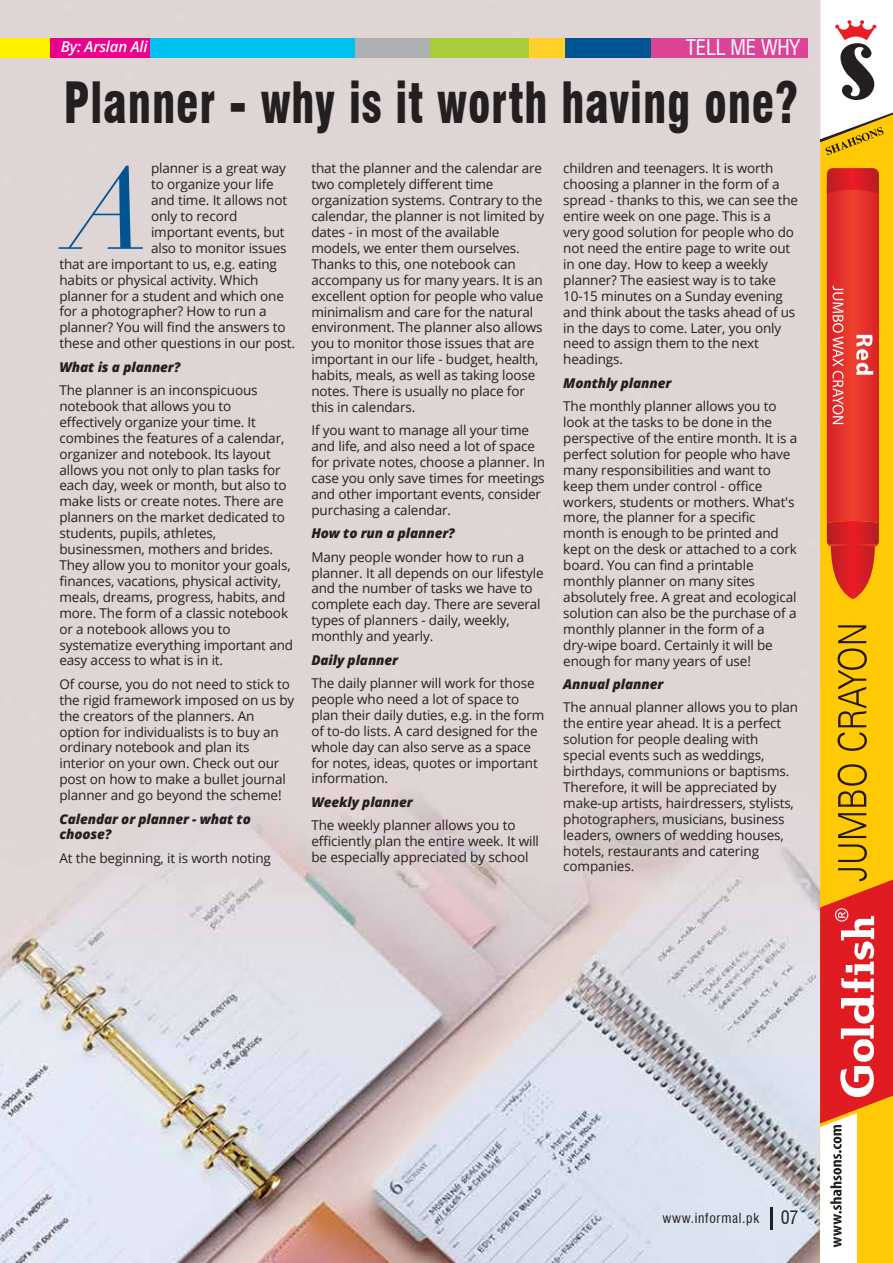
<style>
.page{position:relative;width:893px;height:1263px;background:#fff}
.page>*{position:absolute;margin:0;border:0;box-sizing:border-box;transform-origin:0 0}
.t1{font:italic 114.15px "Didot LT Std";color:#015593}
.t2{font:900 condensed 55.5px "Swiss 721 BT";letter-spacing:.02em;color:#231f20;scale:.81 1}
.t3{font:condensed 21px "Swiss 721 BT";letter-spacing:-.01em;color:#fff}
.t4{font:italic 600 15px "Open Sans";letter-spacing:-.01em;color:#fff}
.t5{font:13.5px/15.9px "Open Sans";letter-spacing:-.01em;color:#231f20}
.t6{font:italic 800 13.5px/15.9px "Open Sans";letter-spacing:-.01em;color:#231f20}
.t7{font:condensed 13.5px "Swiss 721 BT";letter-spacing:.05em;color:#231f20}
.s1{font-size:18px}
</style>
<div class="page">
<img style="left:0;top:0;width:820px;height:1263px">
<div style="left:46px;top:38px;width:105px;height:20px;background:#eb008b"></div>
<div style="left:0;top:38px;width:49px;height:20px;background:#fff100"></div>
<div style="left:528px;top:38px;width:65px;height:20px;background:#ffd029"></div>
<div style="left:430px;top:38px;width:98px;height:20px;background:#a7ce38"></div>
<div style="left:355px;top:38px;width:75px;height:20px;background:#adafb1"></div>
<div style="left:151px;top:38px;width:204px;height:20px;background:#00c0f2"></div>
<div style="left:565px;top:38px;width:127px;height:20px;background:#015593"></div>
<div style="left:651px;top:38px;width:156px;height:20px;background:#dc4497"></div>
<div style="left:820px;top:155px;width:73px;height:713px;background:#ffca05"></div>
<svg style="left:820px;top:0;width:73px;height:155px"></svg>
<svg style="left:820px;top:868px;width:73px;height:395px"></svg>
<svg style="left:838px;top:844px;width:29px;height:18px"></svg>
<svg style="left:838px;top:813px;width:28px;height:25px"></svg>
<svg style="left:837px;top:764px;width:30px;height:43px"></svg>
<svg style="left:837px;top:625px;width:30px;height:126px;background:#ca9f03"></svg>
<svg style="left:827px;top:168px;width:52px;height:431px;background:#e23b2f"></svg>
<hr style="left:771px;top:1207px;width:2px;height:23px;background:#231f20">
<p class="t4" style="left:61px;top:36px;width:88px">By: Arslan Ali</p>
<h3 class="t3" style="left:686px;top:35px;width:116px">TELL ME WHY</h3>
<h2 class="t2" style="left:64px;top:70px;width:908px">Planner - why is it worth having one?</h2>
<p class="t5" style="left:151px;top:160px;width:136px">planner is a great way</p>
<p class="t5" style="left:151px;top:176px;width:124px">to organize your life</p>
<p class="t5" style="left:151px;top:192px;width:138px">and time. It allows not</p>
<p class="t5" style="left:151px;top:208px;width:88px">only to record</p>
<p class="t5" style="left:151px;top:224px;width:135px">important events, but</p>
<p class="t5" style="left:151px;top:240px;width:137px">also to monitor issues</p>
<p class="t5" style="left:59px;top:256px;width:219px">that are important to us, e.g. eating</p>
<p class="t5" style="left:59px;top:271px;width:200px">habits or physical activity. Which</p>
<p class="t5" style="left:59px;top:287px;width:226px">planner for a student and which one</p>
<p class="t5" style="left:59px;top:303px;width:209px">for a photographer? How to run a</p>
<p class="t5" style="left:59px;top:319px;width:228px">planner? You will find the answers to</p>
<p class="t5" style="left:59px;top:335px;width:237px">these and other questions in our post.</p>
<p class="t6" style="left:59px;top:358px;width:122px">What is a planner?</p>
<p class="t5" style="left:59px;top:382px;width:235px">The planner is an inconspicuous notebook that allows you to effectively organize your time. It combines the features of a calendar, organizer and notebook. Its layout allows you not only to plan tasks for each day, week or month, but also to make lists or create notes. There are planners on the market dedicated to students, pupils, athletes, businessmen, mothers and brides.<br>They allow you to monitor your goals, finances, vacations, physical activity, meals, dreams, progress, habits, and more. The form of a classic notebook or a notebook allows you to systematize everything important and easy access to what is in it.</p>
<p class="t5" style="left:59px;top:676px;width:236px">Of course, you do not need to stick to the rigid framework imposed on us by the creators of the planners. An option for individualists is to buy an ordinary notebook and plan its interior on your own. Check out our post on how to make a bullet journal planner and go beyond the scheme!</p>
<p class="t6" style="left:59px;top:810px;width:193px">Calendar or planner - what to choose?</p>
<p class="t5" style="left:59px;top:850px;width:213px">At the beginning, it is worth noting</p>
<p class="t5" style="left:311px;top:160px;width:234px">that the planner and the calendar are two completely different time organization systems. Contrary to the calendar, the planner is not limited by dates - in most of the available models, we enter them ourselves.<br>Thanks to this, one notebook can accompany us for many years. It is an excellent option for people who value minimalism and care for the natural environment. The planner also allows you to monitor those issues that are important in our life - budget, health, habits, meals, as well as taking loose notes. There is usually no place for this in calendars.</p>
<p class="t5" style="left:311px;top:422px;width:235px">If you want to manage all your time and life, and also need a lot of space for private notes, choose a planner. In case you only save times for meetings and other important events, consider purchasing a calendar.</p>
<p class="t6" style="left:311px;top:525px;width:145px">How to run a planner?</p>
<p class="t5" style="left:311px;top:548px;width:234px">Many people wonder how to run a planner. It all depends on our lifestyle and the number of tasks we have to complete each day. There are several types of planners - daily, weekly, monthly and yearly.</p>
<p class="t6" style="left:311px;top:651px;width:88px">Daily planner</p>
<p class="t5" style="left:311px;top:675px;width:234px">The daily planner will work for those people who need a lot of space to plan their daily duties, e.g. in the form of to-do lists. A card designed for the whole day can also serve as a space for notes, ideas, quotes or important information.</p>
<p class="t6" style="left:311px;top:793px;width:103px">Weekly planner</p>
<p class="t5" style="left:311px;top:817px;width:229px">The weekly planner allows you to efficiently plan the entire week. It will be especially appreciated by school</p>
<p class="t5" style="left:563px;top:160px;width:236px">children and teenagers. It is worth choosing a planner in the form of a spread - thanks to this, we can see the entire week on one page. This is a very good solution for people who do not need the entire page to write out in one day. How to keep a weekly planner? The easiest way is to take<br>10-15 minutes on a Sunday evening and think about the tasks ahead of us in the days to come. Later, you only need to assign them to the next headings.</p>
<p class="t6" style="left:563px;top:374px;width:110px">Monthly planner</p>
<p class="t5" style="left:563px;top:398px;width:235px">The monthly planner allows you to look at the tasks to be done in the perspective of the entire month. It is a perfect solution for people who have many responsibilities and want to keep them under control - office workers, students or mothers. What's more, the planner for a specific month is enough to be printed and kept on the desk or attached to a cork board. You can find a printable monthly planner on many sites absolutely free. A great and ecological solution can also be the purchase of a monthly planner in the form of a dry-wipe board. Certainly it will be enough for many years of use!</p>
<p class="t6" style="left:563px;top:675px;width:101px">Annual planner</p>
<p class="t5" style="left:563px;top:699px;width:236px">The annual planner allows you to plan the entire year ahead. It is a perfect solution for people dealing with special events such as weddings, birthdays, communions or baptisms.<br>Therefore, it will be appreciated by make-up artists, hairdressers, stylists, photographers, musicians, business leaders, owners of wedding houses, hotels, restaurants and catering companies.</p>
<h1 class="t1" style="left:68px;top:141px;width:84px">A</h1>
<p class="t7" style="left:663px;top:1210px;width:137px">www.informal.pk <span class="s1">07</span></p>
</div>
